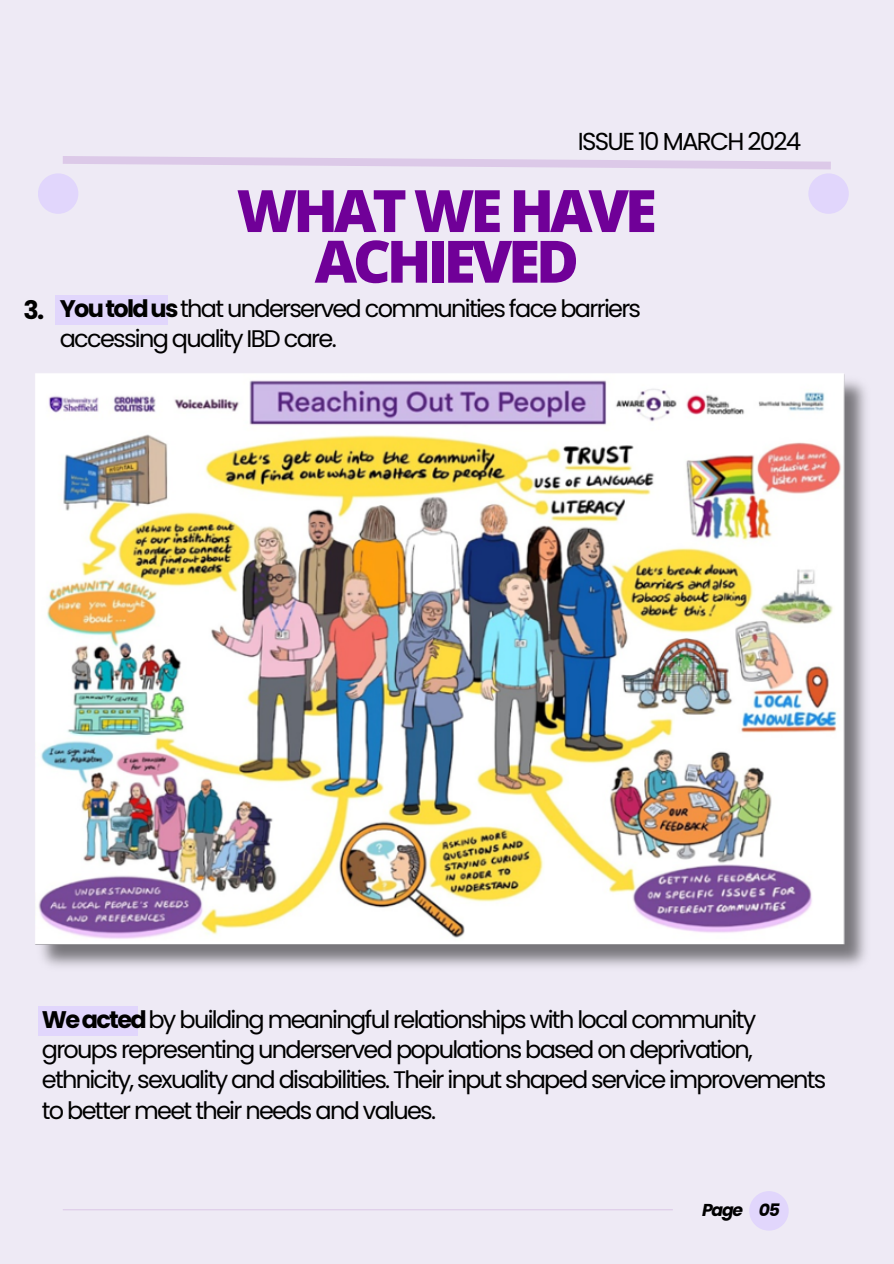
<style>
.page{position:relative;width:894px;height:1264px;background:#fff}
.page>*{position:absolute;margin:0;border:0;box-sizing:border-box;transform-origin:0 0}
.t1{font:800 58.5px/50.7px "Open Sans";letter-spacing:-.07em;color:#700098;text-align:center}
.t2{font:700 25.5px "Poppins";color:#000}
.t3{font:24.6px "Poppins";letter-spacing:-.07em;color:#000}
.t4{font:24px/30.3px "Poppins";letter-spacing:-.07em;color:#000}
.t5{font:italic 700 17.25px "Poppins";letter-spacing:-.07em;color:#000}
.s1{font-weight:700}
</style>
<div class="page">
<div style="left:0;top:0;width:893px;height:1263px;background:#eeeaf5"></div>
<svg style="left:63px;top:156px;width:768px;height:14px"></svg>
<hr style="left:63px;top:1209px;width:609px;height:1px;background:#700098">
<div style="left:749px;top:1191px;width:39px;height:39px;background:#e1d6fc;border-radius:50%"></div>
<div style="left:38px;top:173px;width:40px;height:41px;background:#e1d6fc;border-radius:50%"></div>
<div style="left:808px;top:173px;width:40px;height:41px;background:#e1d6fc;border-radius:50%"></div>
<img style="left:35px;top:373px;width:831px;height:594px">
<div style="left:55px;top:296px;width:112px;height:29px;background:#e1d6fc"></div>
<div style="left:39px;top:1006px;width:99px;height:29px;background:#e1d6fc"></div>
<p class="t3" style="left:577px;top:124px;width:225px">ISSUE 10 MARCH 2024</p>
<p class="t2" style="left:23px;top:292px;width:22px">3.</p>
<h1 class="t1" style="left:236px;top:184px;width:421px">WHAT WE HAVE<br>ACHIEVED</h1>
<p class="t4" style="left:60px;top:293px;width:582px"><span class="s1">Youtoldus</span>that underserved communities face barriers accessing quality IBD care.</p>
<p class="t4" style="left:42px;top:1004px;width:785px"><span class="s1">Weacted</span>by building meaningful relationships with local community groups representing underserved populations based on deprivation, ethnicity, sexuality and disabilities. Their input shaped service improvements to better meet their needs and values.</p>
<p class="t5" style="left:701px;top:1197px;width:79px">Page 05</p>
</div>
